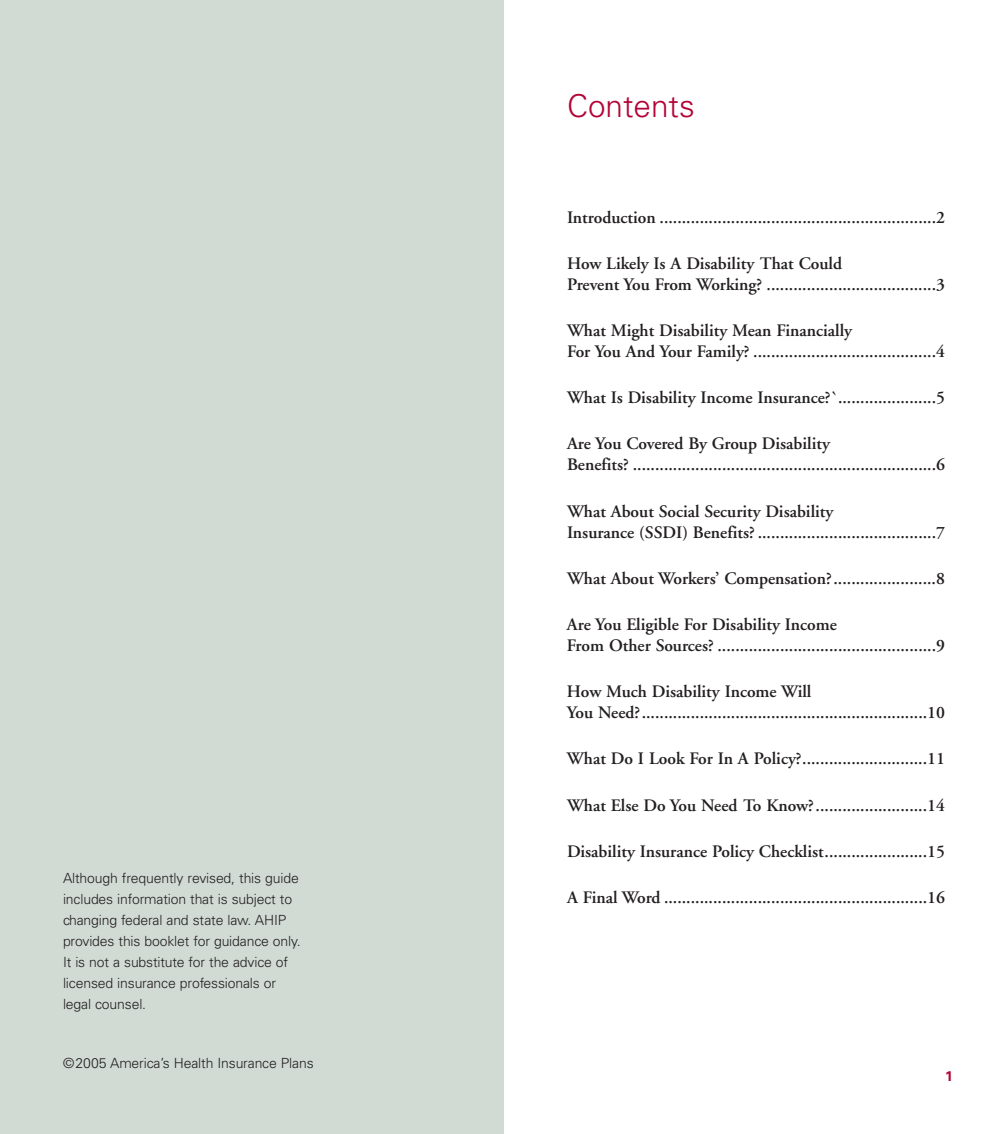
<style>
.page{position:relative;width:1008px;height:1134px;background:#fff}
.page>*{position:absolute;margin:0;border:0;box-sizing:border-box;transform-origin:0 0}
.t1{font:300 31.5px "Univers";color:#b30437}
.t2{font:600 17.5px/21px "Adobe Garamond";color:#231f20}
.t3{font:300 14px/21px "Univers";letter-spacing:-.01em;color:#231f20}
.t4{font:700 14px "Univers";color:#b30437}
</style>
<div class="page">
<div style="left:0;top:0;width:504px;height:1134px;background:#d1dbd4"></div>
<p class="t3" style="left:63px;top:869px;width:239px">Although frequently revised, this guide includes information that is subject to changing federal and state law. AHIP provides this booklet for guidance only.<br>It is not a substitute for the advice of licensed insurance professionals or legal counsel.</p>
<p class="t3" style="left:63px;top:1054px;width:252px">©2005 America’s Health Insurance Plans</p>
<h1 class="t1" style="left:567px;top:94px;width:129px">Contents</h1>
<p class="t2" style="left:567px;top:208px;width:380px">Introduction ..............................................................2</p>
<p class="t2" style="left:567px;top:254px;width:380px">How Likely Is A Disability That Could<br>Prevent You From Working? ......................................3</p>
<p class="t2" style="left:567px;top:321px;width:380px">What Might Disability Mean Financially<br>For You And Your Family? .........................................4</p>
<p class="t2" style="left:567px;top:389px;width:380px">What Is Disability Income Insurance?`......................5</p>
<p class="t2" style="left:567px;top:435px;width:380px">Are You Covered By Group Disability<br>Benefits? ....................................................................6</p>
<p class="t2" style="left:567px;top:502px;width:380px">What About Social Security Disability<br>Insurance (SSDI) Benefits? ........................................7</p>
<p class="t2" style="left:567px;top:569px;width:380px">What About Workers’ Compensation?.......................8</p>
<p class="t2" style="left:567px;top:615px;width:380px">Are You Eligible For Disability Income<br>From Other Sources? .................................................9</p>
<p class="t2" style="left:567px;top:683px;width:380px">How Much Disability Income Will<br>You Need?................................................................10</p>
<p class="t2" style="left:567px;top:750px;width:380px">What Do I Look For In A Policy?............................11</p>
<p class="t2" style="left:567px;top:796px;width:380px">What Else Do You Need To Know?.........................14</p>
<p class="t2" style="left:567px;top:842px;width:380px">Disability Insurance Policy Checklist.......................15</p>
<p class="t2" style="left:567px;top:888px;width:380px">A Final Word ...........................................................16</p>
<p class="t4" style="left:945px;top:1071px;width:9px">1</p>
</div>
